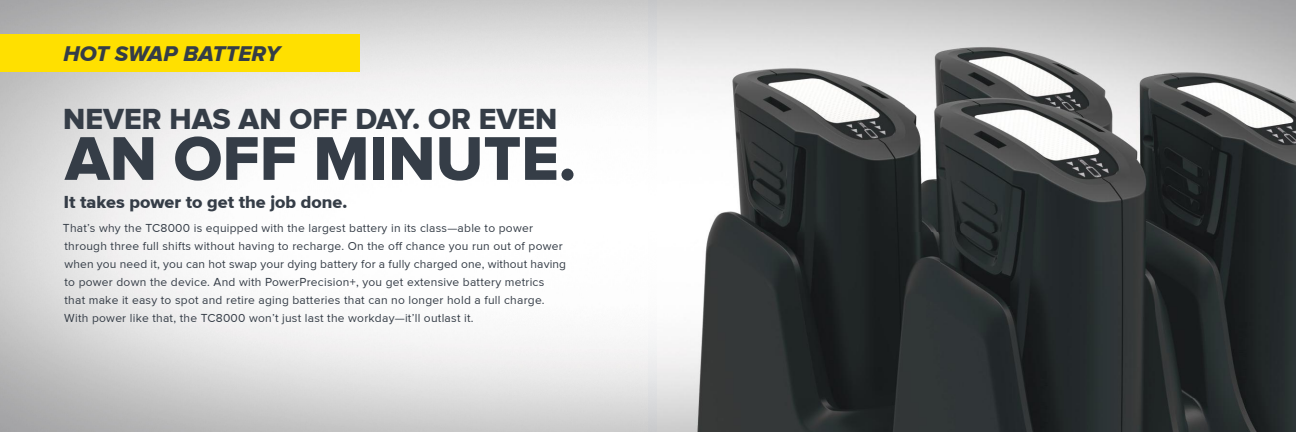
<style>
.page{position:relative;width:1296px;height:432px;background:#fff}
.page>*{position:absolute;margin:0;border:0;box-sizing:border-box;transform-origin:0 0}
.t1{font:64px "Proxima Nova Extrabld";color:#353d47}
.t2{font:30px "Proxima Nova Extrabld";color:#353d47}
.t3{font:22px "Proxima Nova Extrabld It";letter-spacing:.005em;color:#353d47}
.t4{font:18px "Proxima Nova Extrabld";color:#353d47}
.t5{font:12px/18px "Proxima Nova";letter-spacing:.02em;color:#353d47}
</style>
<div class="page">
<img style="left:0;top:0;width:1296px;height:432px">
<div style="left:0;top:35px;width:359px;height:37px;background:#ffe000"></div>
<h3 class="t3" style="left:63px;top:41px;width:218px">HOT SWAP BATTERY</h3>
<h2 class="t2" style="left:63px;top:102px;width:496px">NEVER HAS AN OFF DAY. OR EVEN</h2>
<h1 class="t1" style="left:65px;top:122px;width:513px">AN OFF MINUTE.</h1>
<h3 class="t4" style="left:64px;top:191px;width:285px">It takes power to get the job done.</h3>
<p class="t5" style="left:63px;top:220px;width:505px">That’s why the TC8000 is equipped with the largest battery in its class—able to power through three full shifts without having to recharge. On the off chance you run out of power when you need it, you can hot swap your dying battery for a fully charged one, without having to power down the device. And with PowerPrecision+, you get extensive battery metrics that make it easy to spot and retire aging batteries that can no longer hold a full charge.<br>With power like that, the TC8000 won’t just last the workday—it’ll outlast it.</p>
</div>
